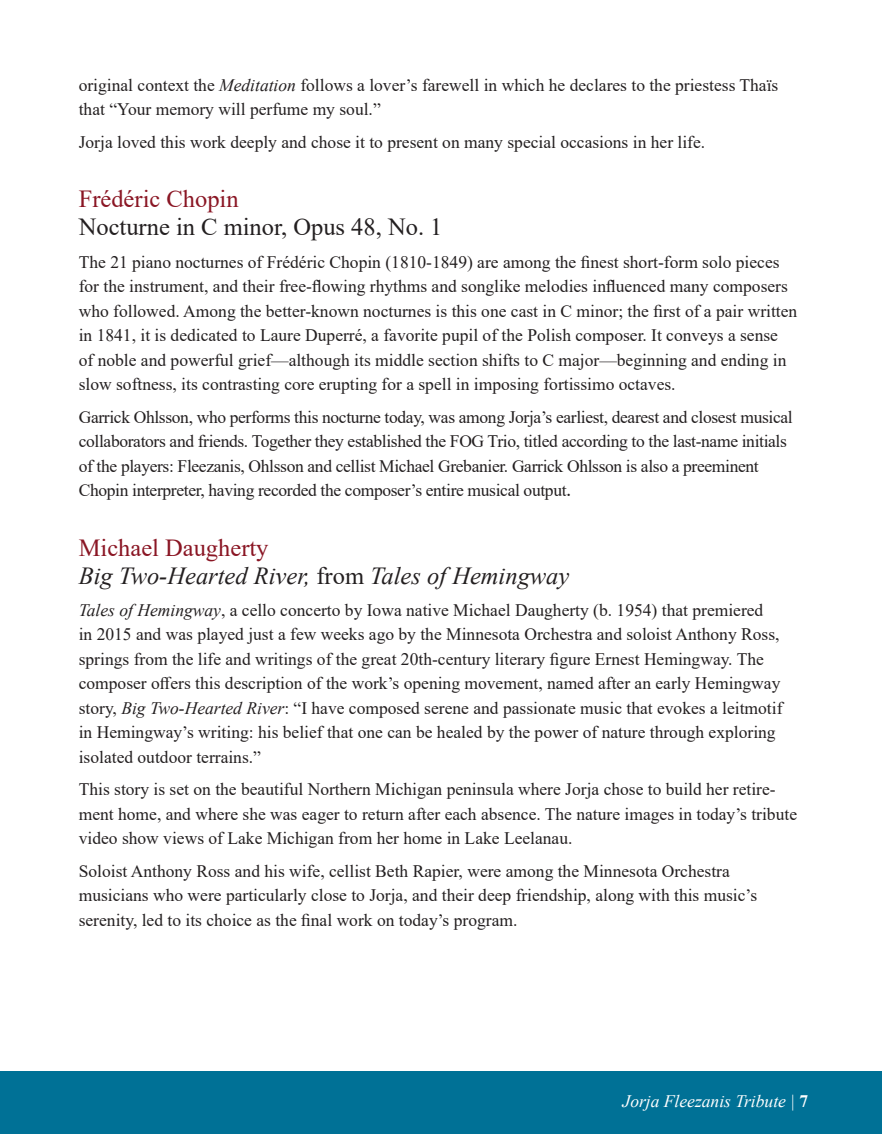
<style>
.page{position:relative;width:882px;height:1134px;background:#fff}
.page>*{position:absolute;margin:0;border:0;box-sizing:border-box;transform-origin:0 0}
.t1{font:italic 24.5px "Times New Roman";color:#231f20}
.t2{font:24.5px "Times New Roman";color:#8a1624}
.t3{font:24.5px "Times New Roman";color:#231f20}
.t4{font:17.5px/24.5px "Times New Roman";color:#231f20}
.t5{font:17.5px/24.5px "Times New Roman";letter-spacing:-.02em;color:#231f20}
.t6{font:italic 17.5px "Times New Roman";color:#fff}
.s1{font-style:italic}
.s2{font-size:21px}
.s3{font-style:normal}
.s4{font-weight:700;font-style:normal}
</style>
<div class="page">
<div style="left:0;top:1072px;width:882px;height:62px;background:#007196"></div>
<p class="t4" style="left:79px;top:72px;width:701px">original context the <span class="s1">Meditation</span> follows a lover’s farewell in which he declares to the priestess Thaïs that “Your memory will perfume my soul.”</p>
<p class="t4" style="left:79px;top:129px;width:628px">Jorja loved this work deeply and chose it to present on many special occasions in her life.</p>
<p class="t2" style="left:79px;top:182px;width:161px">Frédéric Chopin</p>
<p class="t3" style="left:79px;top:210px;width:365px">Nocturne in C minor, Opus 48, No. 1</p>
<p class="t4" style="left:79px;top:249px;width:720px">The 21 piano nocturnes of Frédéric Chopin (1810-1849) are among the finest short-form solo pieces for the instrument, and their free-flowing rhythms and songlike melodies influenced many composers who followed. Among the better-known nocturnes is this one cast in C minor; the first of a pair written in 1841, it is dedicated to Laure Duperré, a favorite pupil of the Polish composer. It conveys a sense<br>of noble and powerful grief—although its middle section shifts to C major—beginning and ending in slow softness, its contrasting core erupting for a spell in imposing fortissimo octaves.</p>
<p class="t5" style="left:79px;top:404px;width:715px">Garrick Ohlsson, who performs this nocturne today, was among Jorja’s earliest, dearest and closest musical collaborators and friends. Together they established the FOG Trio, titled according to the last-name initials of the players: Fleezanis, Ohlsson and cellist Michael Grebanier. Garrick Ohlsson is also a preeminent Chopin interpreter, having recorded the composer’s entire musical output<span class="s2">.</span></p>
<p class="t2" style="left:79px;top:530px;width:191px">Michael Daugherty</p>
<p class="t1" style="left:79px;top:558px;width:492px">Big Two-Hearted River, <span class="s3">from</span> Tales of Hemingway</p>
<p class="t4" style="left:79px;top:597px;width:705px"><span class="s1">Tales of Hemingway</span>, a cello concerto by Iowa native Michael Daugherty (b. 1954) that premiered<br>in 2015 and was played just a few weeks ago by the Minnesota Orchestra and soloist Anthony Ross, springs from the life and writings of the great 20th-century literary figure Ernest Hemingway. The composer offers this description of the work’s opening movement, named after an early Hemingway story, <span class="s1">Big Two-Hearted River</span>: “I have composed serene and passionate music that evokes a leitmotif in Hemingway’s writing: his belief that one can be healed by the power of nature through exploring isolated outdoor terrains.”</p>
<p class="t4" style="left:79px;top:777px;width:720px">This story is set on the beautiful Northern Michigan peninsula where Jorja chose to build her retire&shy;ment home, and where she was eager to return after each absence. The nature images in today’s tribute video show views of Lake Michigan from her home in Lake Leelanau.</p>
<p class="t4" style="left:79px;top:858px;width:680px">Soloist Anthony Ross and his wife, cellist Beth Rapier, were among the Minnesota Orchestra musicians who were particularly close to Jorja, and their deep friendship, along with this music’s serenity, led to its choice as the final work on today’s program.</p>
<p class="t6" style="left:623px;top:1089px;width:187px">Jorja Fleezanis Tribute | <span class="s4">7</span></p>
</div>
